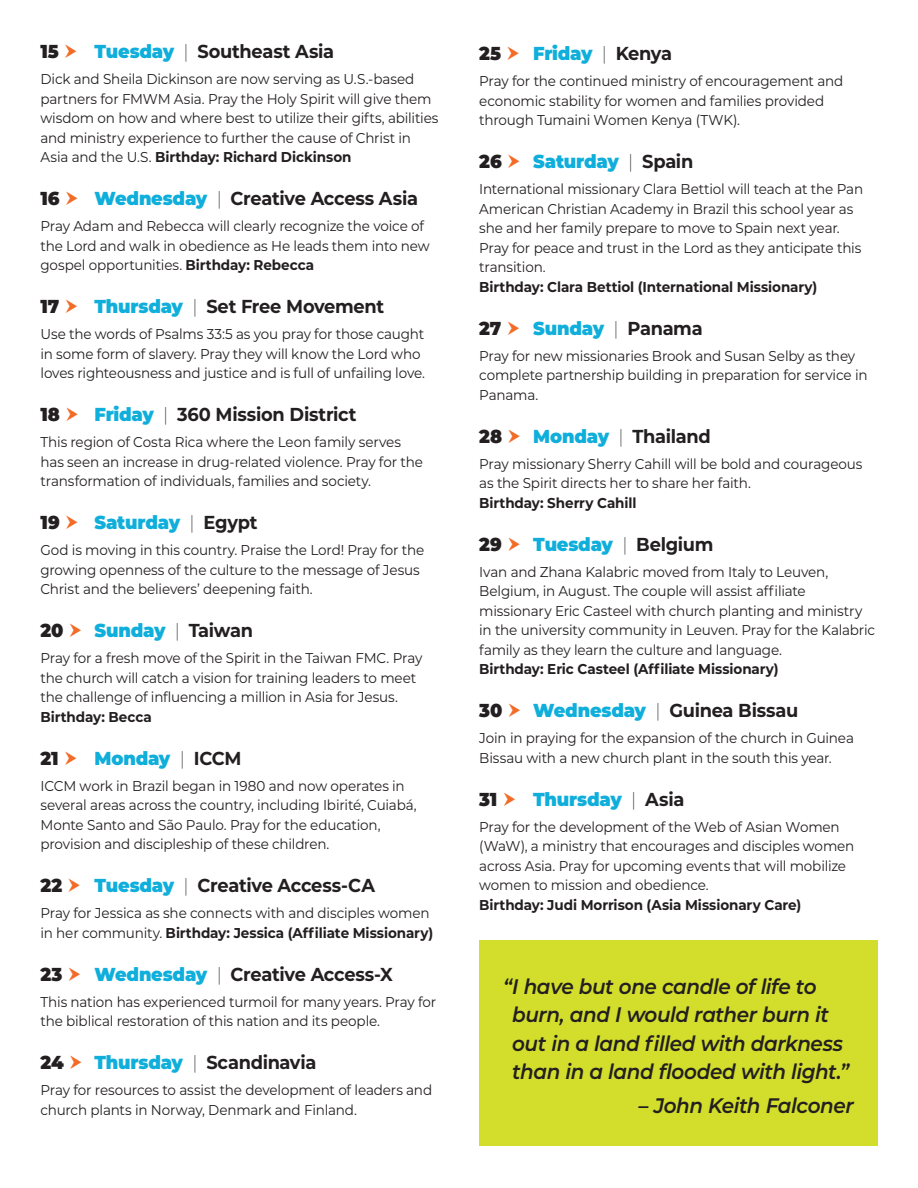
<style>
.page{position:relative;width:918px;height:1188px;background:#fff}
.page>*{position:absolute;margin:0;border:0;box-sizing:border-box;transform-origin:0 0}
.t1{font:italic 600 21px/28.5px "Montserrat";letter-spacing:-.025em;color:#231f20;scale:.95 1}
.t2{font:700 18.75px "Montserrat";letter-spacing:-.015em;color:#231f20;scale:.95 1}
.t3{font:900 18.75px "Montserrat";letter-spacing:-.01em;color:#0faedb;scale:.95 1}
.t4{font:900 18.75px "Montserrat";color:#231f20;scale:.95 1}
.t5{font:14.25px/19.5px "Montserrat";letter-spacing:-.01em;color:#231f20;scale:.95 1}
.t6{font:700 14.25px "Montserrat";letter-spacing:-.005em;color:#231f20;scale:.95 1}
.s1{font-weight:900;color:#0faedb}
.s2{font-weight:200}
.s3{font-weight:700}
.s4{font-weight:200;color:#231f20}
.s5{font-weight:700;color:#231f20}
</style>
<div class="page">
<div style="left:479px;top:941px;width:399px;height:205px;background:#d2de2b"></div>
<h2 class="t4" style="left:40px;top:37px;width:21px">15</h2>
<h2 class="t2" style="left:94px;top:38px;width:254px"><span class="s1">Tuesday</span> <span class="s2">|</span> Southeast Asia</h2>
<p class="t5" style="left:40px;top:69px;width:420px">Dick and Sheila Dickinson are now serving as U.S.-based partners for FMWM Asia. Pray the Holy Spirit will give them wisdom on how and where best to utilize their gifts, abilities and ministry experience to further the cause of Christ in Asia and the U.S. <span class="s3">Birthday: Richard Dickinson</span></p>
<h2 class="t4" style="left:40px;top:184px;width:22px">16</h2>
<h2 class="t2" style="left:94px;top:185px;width:342px"><span class="s1">Wednesday</span> <span class="s2">|</span> Creative Access Asia</h2>
<p class="t5" style="left:40px;top:216px;width:411px">Pray Adam and Rebecca will clearly recognize the voice of the Lord and walk in obedience as He leads them into new gospel opportunities. <span class="s3">Birthday: Rebecca</span></p>
<h2 class="t4" style="left:40px;top:292px;width:21px">17</h2>
<h2 class="t2" style="left:94px;top:293px;width:307px"><span class="s1">Thursday</span> <span class="s2">|</span> Set Free Movement</h2>
<p class="t5" style="left:40px;top:324px;width:406px">Use the words of Psalms 33:5 as you pray for those caught in some form of slavery. Pray they will know the Lord who loves righteousness and justice and is full of unfailing love.</p>
<h2 class="t4" style="left:40px;top:400px;width:22px">18</h2>
<h2 class="t2" style="left:94px;top:401px;width:277px"><span class="s1">Friday</span> <span class="s2">|</span> 360 Mission District</h2>
<p class="t5" style="left:40px;top:432px;width:404px">This region of Costa Rica where the Leon family serves has seen an increase in drug-related violence. Pray for the transformation of individuals, families and society.</p>
<h2 class="t4" style="left:40px;top:508px;width:22px">19</h2>
<h2 class="t3" style="left:94px;top:508px;width:173px">Saturday <span class="s4">|</span> <span class="s5">Egypt</span></h2>
<p class="t5" style="left:40px;top:540px;width:406px">God is moving in this country. Praise the Lord! Pray for the growing openness of the culture to the message of Jesus<br>Christ and the believers’ deepening faith.</p>
<h2 class="t4" style="left:40px;top:616px;width:26px">20</h2>
<h2 class="t3" style="left:94px;top:616px;width:169px">Sunday <span class="s4">|</span> <span class="s5">Taiwan</span></h2>
<p class="t5" style="left:40px;top:648px;width:403px">Pray for a fresh move of the Spirit in the Taiwan FMC. Pray the church will catch a vision for training leaders to meet the challenge of influencing a million in Asia for Jesus.</p>
<p class="t6" style="left:40px;top:707px;width:119px">Birthday: Becca</p>
<h2 class="t4" style="left:40px;top:744px;width:21px">21</h2>
<h2 class="t3" style="left:94px;top:744px;width:156px">Monday <span class="s4">|</span> <span class="s5">ICCM</span></h2>
<p class="t5" style="left:40px;top:776px;width:397px">ICCM work in Brazil began in 1980 and now operates in several areas across the country, including Ibirité, Cuiabá, Monte Santo and São Paulo. Pray for the education, provision and discipleship of these children.</p>
<h2 class="t4" style="left:40px;top:871px;width:24px">22</h2>
<h2 class="t2" style="left:95px;top:872px;width:297px"><span class="s1">Tuesday</span> <span class="s2">|</span> Creative Access-CA</h2>
<p class="t5" style="left:40px;top:903px;width:415px">Pray for Jessica as she connects with and disciples women in her community. <span class="s3">Birthday: Jessica (Affiliate Missionary)</span></p>
<h2 class="t4" style="left:40px;top:960px;width:25px">23</h2>
<h2 class="t2" style="left:94px;top:960px;width:316px"><span class="s1">Wednesday</span> <span class="s2">|</span> Creative Access-X</h2>
<p class="t5" style="left:40px;top:992px;width:418px">This nation has experienced turmoil for many years. Pray for the biblical restoration of this nation and its people.</p>
<h2 class="t4" style="left:40px;top:1048px;width:26px">24</h2>
<h2 class="t2" style="left:94px;top:1049px;width:235px"><span class="s1">Thursday</span> <span class="s2">|</span> Scandinavia</h2>
<p class="t5" style="left:40px;top:1080px;width:414px">Pray for resources to assist the development of leaders and church plants in Norway, Denmark and Finland.</p>
<h2 class="t4" style="left:479px;top:39px;width:25px">25</h2>
<h2 class="t3" style="left:533px;top:39px;width:148px">Friday <span class="s4">|</span> <span class="s5">Kenya</span></h2>
<p class="t5" style="left:479px;top:71px;width:385px">Pray for the continued ministry of encouragement and economic stability for women and families provided through Tumaini Women Kenya (TWK).</p>
<h2 class="t4" style="left:479px;top:147px;width:25px">26</h2>
<h2 class="t3" style="left:533px;top:147px;width:170px">Saturday <span class="s4">|</span> <span class="s5">Spain</span></h2>
<p class="t5" style="left:479px;top:179px;width:406px">International missionary Clara Bettiol will teach at the Pan American Christian Academy in Brazil this school year as she and her family prepare to move to Spain next year.<br>Pray for peace and trust in the Lord as they anticipate this transition.</p>
<p class="t6" style="left:479px;top:277px;width:357px">Birthday: Clara Bettiol (International Missionary)</p>
<h2 class="t4" style="left:479px;top:314px;width:25px">27</h2>
<h2 class="t3" style="left:533px;top:314px;width:180px">Sunday <span class="s4">|</span> <span class="s5">Panama</span></h2>
<p class="t5" style="left:479px;top:346px;width:410px">Pray for new missionaries Brook and Susan Selby as they complete partnership building in preparation for service in<br>Panama.</p>
<h2 class="t4" style="left:479px;top:422px;width:26px">28</h2>
<h2 class="t2" style="left:533px;top:422px;width:188px"><span class="s1">Monday</span> <span class="s2">|</span> Thailand</h2>
<p class="t5" style="left:479px;top:454px;width:405px">Pray missionary Sherry Cahill will be bold and courageous as the Spirit directs her to share her faith.</p>
<p class="t6" style="left:479px;top:493px;width:167px">Birthday: Sherry Cahill</p>
<h2 class="t4" style="left:479px;top:530px;width:25px">29</h2>
<h2 class="t3" style="left:533px;top:530px;width:191px">Tuesday <span class="s4">|</span> <span class="s5">Belgium</span></h2>
<p class="t5" style="left:479px;top:562px;width:418px">Ivan and Zhana Kalabric moved from Italy to Leuven, Belgium, in August. The couple will assist affiliate missionary Eric Casteel with church planting and ministry in the university community in Leuven. Pray for the Kalabric family as they learn the culture and language.</p>
<p class="t6" style="left:479px;top:659px;width:317px">Birthday: Eric Casteel (Affiliate Missionary)</p>
<h2 class="t4" style="left:479px;top:696px;width:26px">30</h2>
<h2 class="t2" style="left:533px;top:697px;width:281px"><span class="s1">Wednesday</span> <span class="s2">|</span> Guinea Bissau</h2>
<p class="t5" style="left:479px;top:728px;width:396px">Join in praying for the expansion of the church in Guinea<br>Bissau with a new church plant in the south this year.</p>
<h2 class="t4" style="left:479px;top:785px;width:21px">31</h2>
<h2 class="t3" style="left:533px;top:785px;width:161px">Thursday <span class="s4">|</span> <span class="s5">Asia</span></h2>
<p class="t5" style="left:479px;top:817px;width:396px">Pray for the development of the Web of Asian Women (WaW), a ministry that encourages and disciples women across Asia. Pray for upcoming events that will mobilize women to mission and obedience.</p>
<p class="t6" style="left:479px;top:895px;width:340px">Birthday: Judi Morrison (Asia Missionary Care)</p>
<h1 class="t1" style="left:512px;top:971px;width:356px;text-indent:-9px">“I have but one candle of life to burn, and I would rather burn it out in a land filled with darkness than in a land flooded with light.”</h1>
<h1 class="t1" style="left:639px;top:1090px;width:228px">– John Keith Falconer</h1>
</div>
